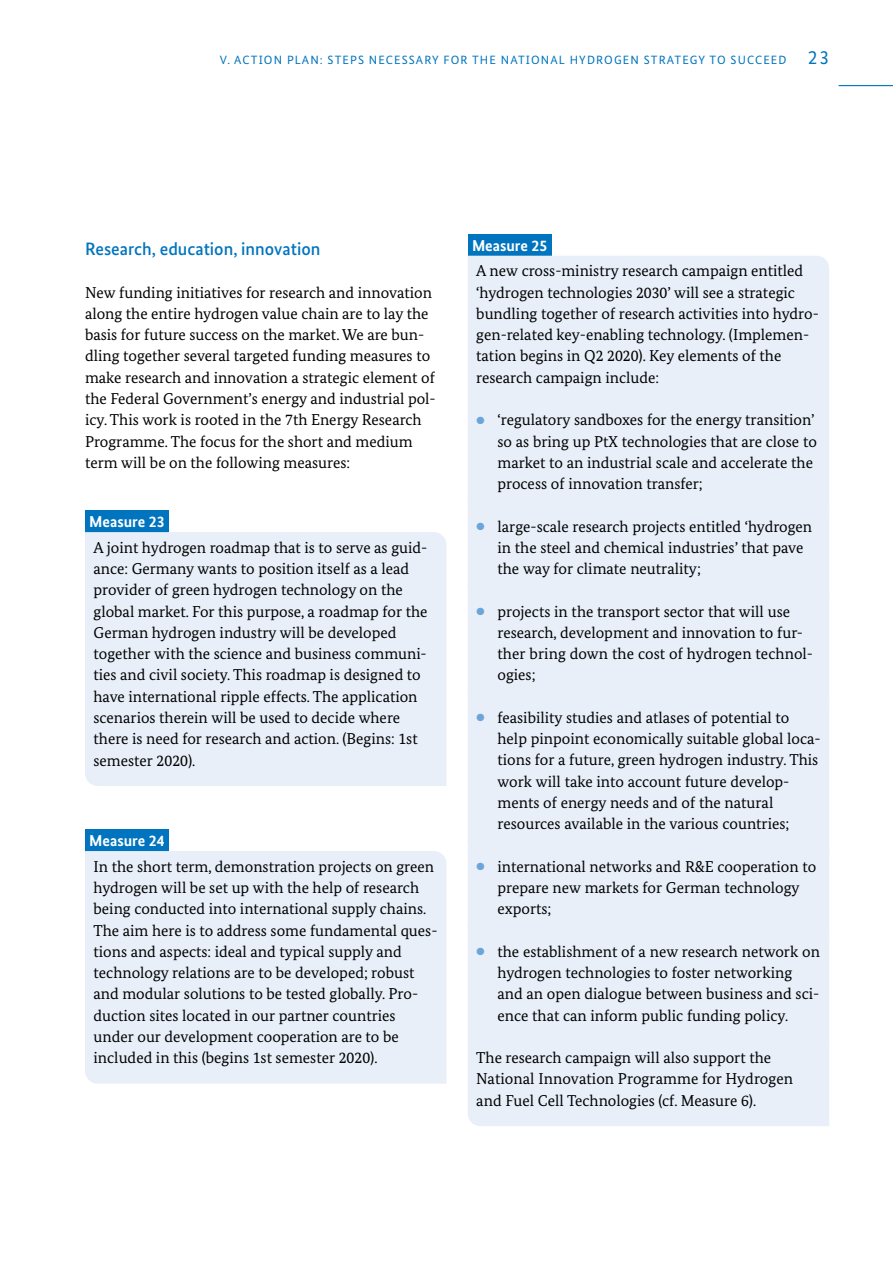
<style>
.page{position:relative;width:893px;height:1263px;background:#fff}
.page>*{position:absolute;margin:0;border:0;box-sizing:border-box;transform-origin:0 0}
.t1{font:500 18px "Bundes Sans";color:#0074be}
.t2{font:15.75px/21.3px "Bundes Serif";color:#000}
.t3{font:700 15.75px "Bundes Sans";color:#fff}
.t4{font:12px "Bundes Sans";letter-spacing:.09em;color:#0074be}
.s1{font-size:19.5px}
.s2{font-family:"European Pi Three";font-size:10.5px;color:#6ba5da}
</style>
<div class="page">
<hr style="left:838px;top:85px;width:55px;height:1px;background:#0074be">
<div style="left:85px;top:511px;width:84px;height:24px;background:#0074be"></div>
<div style="left:85px;top:532px;width:361px;height:254px;background:#e8eff9"></div>
<div style="left:85px;top:830px;width:84px;height:24px;background:#0074be"></div>
<div style="left:85px;top:851px;width:361px;height:233px;background:#e8eff9"></div>
<div style="left:468px;top:234px;width:83px;height:25px;background:#0074be"></div>
<div style="left:468px;top:256px;width:361px;height:136px;background:#e8eff9"></div>
<div style="left:468px;top:392px;width:361px;height:297px;background:#e8eff9"></div>
<div style="left:468px;top:689px;width:361px;height:149px;background:#e8eff9"></div>
<div style="left:468px;top:838px;width:361px;height:288px;background:#e8eff9"></div>
<p class="t4" style="left:220px;top:52px;width:611px">V. ACTION PLAN: STEPS NECESSARY FOR THE NATIONAL HYDROGEN STRATEGY TO SUCCEED <span class="s1">23</span></p>
<p class="t1" style="left:85px;top:238px;width:237px">Research, education, innovation</p>
<p class="t2" style="left:85px;top:281px;width:352px">New funding initiatives for research and innovation along the entire hydrogen value chain are to lay the basis for future success on the market. We are bun&shy;dling together several targeted funding measures to make research and innovation a strategic element of the Federal Government’s energy and industrial pol&shy;icy. This work is rooted in the 7th Energy Research Programme. The focus for the short and medium term will be on the following measures:</p>
<p class="t3" style="left:89px;top:512px;width:77px">Measure 23</p>
<p class="t2" style="left:94px;top:537px;width:335px">A joint hydrogen roadmap that is to serve as guid&shy;ance: Germany wants to position itself as a lead provider of green hydrogen technology on the global market. For this purpose, a roadmap for the German hydrogen industry will be developed together with the science and business communi&shy;ties and civil society. This roadmap is designed to have international ripple effects. The application scenarios therein will be used to decide where there is need for research and action. (Begins: 1st semester 2020).</p>
<p class="t3" style="left:89px;top:831px;width:77px">Measure 24</p>
<p class="t2" style="left:94px;top:856px;width:345px">In the short term, demonstration projects on green hydrogen will be set up with the help of research being conducted into international supply chains.<br>The aim here is to address some fundamental ques&shy;tions and aspects: ideal and typical supply and technology relations are to be developed; robust and modular solutions to be tested globally. Pro&shy;duction sites located in our partner countries under our development cooperation are to be included in this (begins 1st semester 2020).</p>
<p class="t3" style="left:472px;top:236px;width:77px">Measure 25</p>
<p class="t2" style="left:476px;top:260px;width:344px">A new cross-ministry research campaign entitled ‘hydrogen technologies 2030’ will see a strategic bundling together of research activities into hydro&shy;gen-related key-enabling technology. (Implemen&shy;tation begins in Q2 2020). Key elements of the research campaign include:</p>
<p class="t2" style="left:497px;top:409px;width:321px;text-indent:-21px"><span class="s2">#</span> ‘regulatory sandboxes for the energy transition’ so as bring up PtX technologies that are close to market to an industrial scale and accelerate the process of innovation transfer;</p>
<p class="t2" style="left:497px;top:515px;width:316px;text-indent:-21px"><span class="s2">#</span> large-scale research projects entitled ‘hydrogen in the steel and chemical industries’ that pave the way for climate neutrality;</p>
<p class="t2" style="left:497px;top:600px;width:317px;text-indent:-21px"><span class="s2">#</span> projects in the transport sector that will use research, development and innovation to fur&shy;ther bring down the cost of hydrogen technol&shy;ogies;</p>
<p class="t2" style="left:497px;top:707px;width:325px;text-indent:-21px"><span class="s2">#</span> feasibility studies and atlases of potential to help pinpoint economically suitable global loca&shy;tions for a future, green hydrogen industry. This work will take into account future develop&shy;ments of energy needs and of the natural resources available in the various countries;</p>
<p class="t2" style="left:497px;top:855px;width:320px;text-indent:-21px"><span class="s2">#</span> international networks and R&amp;E cooperation to prepare new markets for German technology exports;</p>
<p class="t2" style="left:497px;top:940px;width:324px;text-indent:-21px"><span class="s2">#</span> the establishment of a new research network on hydrogen technologies to foster networking and an open dialogue between business and sci&shy;ence that can inform public funding policy.</p>
<p class="t2" style="left:476px;top:1047px;width:318px">The research campaign will also support the<br>National Innovation Programme for Hydrogen and Fuel Cell Technologies (cf. Measure 6).</p>
</div>
